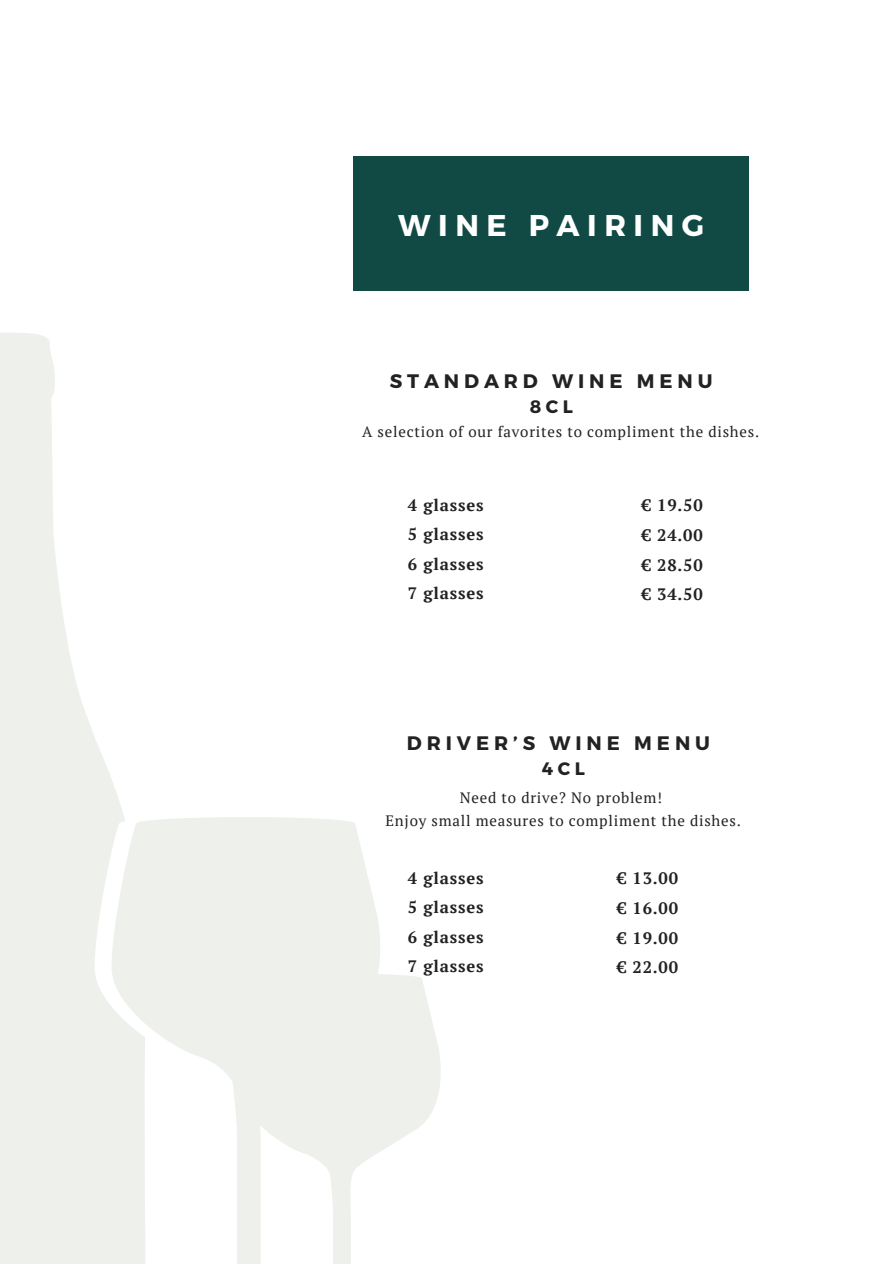
<style>
.page{position:relative;width:894px;height:1264px;background:#fff}
.page>*{position:absolute;margin:0;border:0;box-sizing:border-box;transform-origin:0 0}
.t1{font:700 30px "Montserrat";letter-spacing:.25em;color:#fff}
.t2{font:700 19.5px "Montserrat";letter-spacing:.25em;color:#222}
.t3{font:700 18px "Montserrat";letter-spacing:.25em;color:#222}
.t4{font:700 16.5px "PT Serif";letter-spacing:.05em;color:#222}
.t5{font:15px "PT Serif";letter-spacing:.05em;color:#222}
</style>
<div class="page">
<svg style="left:393px;top:975px;width:48px;height:169px;fill:#eef1eb"></svg>
<svg style="left:149px;top:817px;width:244px;height:446px;fill:#eef1eb"></svg>
<svg style="left:0;top:333px;width:149px;height:930px;fill:#eef1eb"></svg>
<div style="left:353px;top:157px;width:396px;height:134px;background:#114a44"></div>
<p class="t1" style="left:398px;top:206px;width:307px">WINE PAIRING</p>
<p class="t2" style="left:389px;top:368px;width:324px">STANDARD WINE MENU</p>
<p class="t3" style="left:529px;top:394px;width:45px">8CL</p>
<p class="t5" style="left:362px;top:421px;width:398px">A selection of our favorites to compliment the dishes.</p>
<p class="t4" style="left:408px;top:493px;width:77px">4 glasses</p>
<p class="t4" style="left:408px;top:523px;width:77px">5 glasses</p>
<p class="t4" style="left:408px;top:552px;width:77px">6 glasses</p>
<p class="t4" style="left:408px;top:582px;width:77px">7 glasses</p>
<p class="t4" style="left:641px;top:494px;width:62px">€ 19.50</p>
<p class="t4" style="left:641px;top:524px;width:62px">€ 24.00</p>
<p class="t4" style="left:641px;top:553px;width:62px">€ 28.50</p>
<p class="t4" style="left:641px;top:583px;width:62px">€ 34.50</p>
<p class="t2" style="left:407px;top:730px;width:304px">DRIVER’S WINE MENU</p>
<p class="t3" style="left:541px;top:756px;width:44px">4CL</p>
<p class="t5" style="left:459px;top:787px;width:204px">Need to drive? No problem!</p>
<p class="t5" style="left:385px;top:810px;width:357px">Enjoy small measures to compliment the dishes.</p>
<p class="t4" style="left:408px;top:866px;width:77px">4 glasses</p>
<p class="t4" style="left:408px;top:896px;width:77px">5 glasses</p>
<p class="t4" style="left:408px;top:925px;width:77px">6 glasses</p>
<p class="t4" style="left:408px;top:954px;width:77px">7 glasses</p>
<p class="t4" style="left:617px;top:867px;width:62px">€ 13.00</p>
<p class="t4" style="left:617px;top:896px;width:62px">€ 16.00</p>
<p class="t4" style="left:617px;top:926px;width:62px">€ 19.00</p>
<p class="t4" style="left:617px;top:956px;width:62px">€ 22.00</p>
</div>
